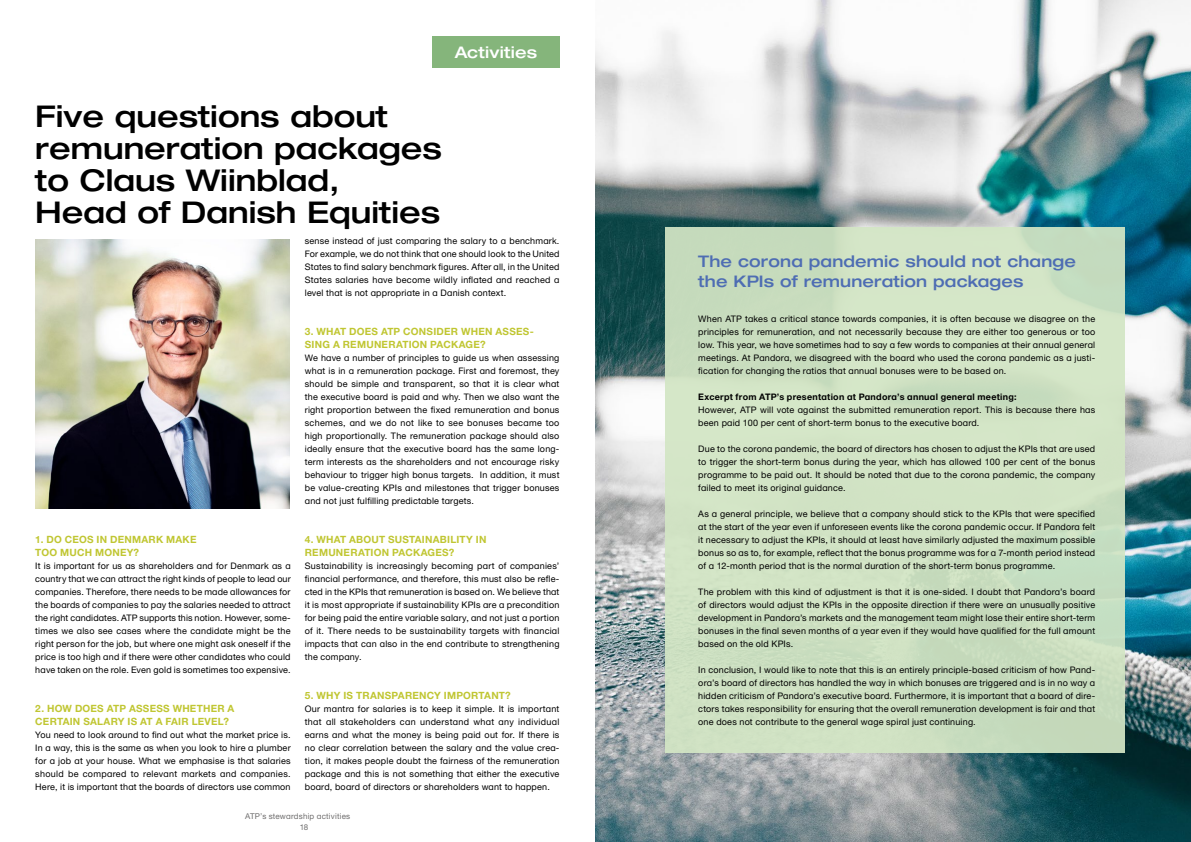
<style>
.page{position:relative;width:1191px;height:842px;background:#fff}
.page>*{position:absolute;margin:0;border:0;box-sizing:border-box;transform-origin:0 0}
.Kapiteloverskrift_H2{font:500 30px/32px "Helvetica Neue ATP Head";color:#000}
.Sto_box_overskrift_H{font:500 16px/19.2px "Helvetica Neue ATP Head";letter-spacing:.01em;color:#4e6db3}
.Tag{font:500 16px "Helvetica Neue ATP Head";letter-spacing:.01em;color:#fff}
.t1{font:700 10px/13px "Helvetica Neue ATP Body";letter-spacing:.025em;color:#c0c632}
.Brødtekst{font:9px/13px "Helvetica Neue ATP Body";letter-spacing:.02em;color:#000;text-align:justify}
.Brødtekst-2{font:700 9px "Helvetica Neue ATP Body";letter-spacing:.03em;color:#000}
.t2{font:8px "Helvetica Neue ATP Body";letter-spacing:.025em;color:#706f6f}
</style>
<div class="page">
<img style="left:595px;top:0;width:596px;height:842px">
<div style="left:432px;top:36px;width:127px;height:31px;background:#85b57b"></div>
<div style="left:665px;top:227px;width:460px;height:525px;background:#d3e6c5"></div>
<img style="left:35px;top:240px;width:255px;height:269px">
<h2 class="Tag" style="left:455px;top:42px;width:84px">Activities</h2>
<h2 class="Kapiteloverskrift_H2" style="left:35px;top:100px;width:408px">Five questions about remuneration packages to Claus Wiinblad,<br>Head of Danish Equities</h2>
<h3 class="t1" style="left:35px;top:533px;width:163px">1. DO CEOS IN DENMARK MAKE<br>TOO MUCH MONEY?</h3>
<p class="Brødtekst" style="left:35px;top:559px;width:257px">It is important for us as shareholders and for Denmark as a country that we can attract the right kinds of people to lead our companies. Therefore, there needs to be made allowances for the boards of companies to pay the salaries needed to attract the right candidates. ATP supports this notion. However, some&shy;times we also see cases where the candidate might be the right person for the job, but where one might ask oneself if the price is too high and if there were other candidates who could have taken on the role. Even gold is sometimes too expensive.</p>
<h3 class="t1" style="left:35px;top:702px;width:201px">2. HOW DOES ATP ASSESS WHETHER A<br>CERTAIN SALARY IS AT A FAIR LEVEL?</h3>
<p class="Brødtekst" style="left:35px;top:728px;width:257px">You need to look around to find out what the market price is.<br>In a way, this is the same as when you look to hire a plumber for a job at your house. What we emphasise is that salaries should be compared to relevant markets and companies.<br>Here, it is important that the boards of directors use common</p>
<p class="Brødtekst" style="left:305px;top:234px;width:256px">sense instead of just comparing the salary to a benchmark.<br>For example, we do not think that one should look to the United States to find salary benchmark figures. After all, in the United States salaries have become wildly inflated and reached a level that is not appropriate in a Danish context.</p>
<h3 class="t1" style="left:305px;top:325px;width:230px">3. WHAT DOES ATP CONSIDER WHEN ASSES-<br>SING A REMUNERATION PACKAGE?</h3>
<p class="Brødtekst" style="left:305px;top:351px;width:256px">We have a number of principles to guide us when assessing what is in a remuneration package. First and foremost, they should be simple and transparent, so that it is clear what the executive board is paid and why. Then we also want the right proportion between the fixed remuneration and bonus schemes, and we do not like to see bonuses became too high proportionally. The remuneration package should also ideally ensure that the executive board has the same long&shy;term interests as the shareholders and not encourage risky behaviour to trigger high bonus targets. In addition, it must be value-creating KPIs and milestones that trigger bonuses and not just fulfilling predictable targets.</p>
<h3 class="t1" style="left:305px;top:533px;width:183px">4. WHAT ABOUT SUSTAINABILITY IN<br>REMUNERATION PACKAGES?</h3>
<p class="Brødtekst" style="left:305px;top:559px;width:256px">Sustainability is increasingly becoming part of companies’ financial performance, and therefore, this must also be refle&shy;cted in the KPIs that remuneration is based on. We believe that it is most appropriate if sustainability KPIs are a precondition for being paid the entire variable salary, and not just a portion of it. There needs to be sustainability targets with financial impacts that can also in the end contribute to strengthening the company.</p>
<h3 class="t1" style="left:305px;top:689px;width:207px">5. WHY IS TRANSPARENCY IMPORTANT?</h3>
<p class="Brødtekst" style="left:305px;top:702px;width:256px">Our mantra for salaries is to keep it simple. It is important that all stakeholders can understand what any individual earns and what the money is being paid out for. If there is no clear correlation between the salary and the value crea&shy;tion, it makes people doubt the fairness of the remuneration package and this is not something that either the executive board, board of directors or shareholders want to happen.</p>
<p class="t2" style="left:245px;top:811px;width:106px">ATP’s stewardship activities</p>
<p class="t2" style="left:300px;top:822px;width:10px">18</p>
<h3 class="Sto_box_overskrift_H" style="left:698px;top:252px;width:379px">The corona pandemic should not change the KPIs of remuneration packages</h3>
<p class="Brødtekst" style="left:698px;top:312px;width:398px">When ATP takes a critical stance towards companies, it is often because we disagree on the principles for remuneration, and not necessarily because they are either too generous or too low. This year, we have sometimes had to say a few words to companies at their annual general meetings. At Pandora, we disagreed with the board who used the corona pandemic as a justi&shy;fication for changing the ratios that annual bonuses were to be based on.</p>
<p class="Brødtekst-2" style="left:698px;top:391px;width:320px">Excerpt from ATP’s presentation at Pandora’s annual general meeting:</p>
<p class="Brødtekst" style="left:698px;top:403px;width:398px">However, ATP will vote against the submitted remuneration report. This is because there has been paid 100 per cent of short-term bonus to the executive board.</p>
<p class="Brødtekst" style="left:698px;top:442px;width:398px">Due to the corona pandemic, the board of directors has chosen to adjust the KPIs that are used to trigger the short-term bonus during the year, which has allowed 100 per cent of the bonus programme to be paid out. It should be noted that due to the corona pandemic, the company failed to meet its original guidance.</p>
<p class="Brødtekst" style="left:698px;top:507px;width:398px">As a general principle, we believe that a company should stick to the KPIs that were specified at the start of the year even if unforeseen events like the corona pandemic occur. If Pandora felt it necessary to adjust the KPIs, it should at least have similarly adjusted the maximum possible bonus so as to, for example, reflect that the bonus programme was for a 7-month period instead of a 12-month period that is the normal duration of the short-term bonus programme.</p>
<p class="Brødtekst" style="left:698px;top:585px;width:398px">The problem with this kind of adjustment is that it is one-sided. I doubt that Pandora’s board of directors would adjust the KPIs in the opposite direction if there were an unusually positive development in Pandora’s markets and the management team might lose their entire short-term bonuses in the final seven months of a year even if they would have qualified for the full amount based on the old KPIs.</p>
<p class="Brødtekst" style="left:698px;top:663px;width:398px">In conclusion, I would like to note that this is an entirely principle-based criticism of how Pand&shy;ora’s board of directors has handled the way in which bonuses are triggered and is in no way a hidden criticism of Pandora’s executive board. Furthermore, it is important that a board of dire&shy;ctors takes responsibility for ensuring that the overall remuneration development is fair and that one does not contribute to the general wage spiral just continuing.</p>
</div>
